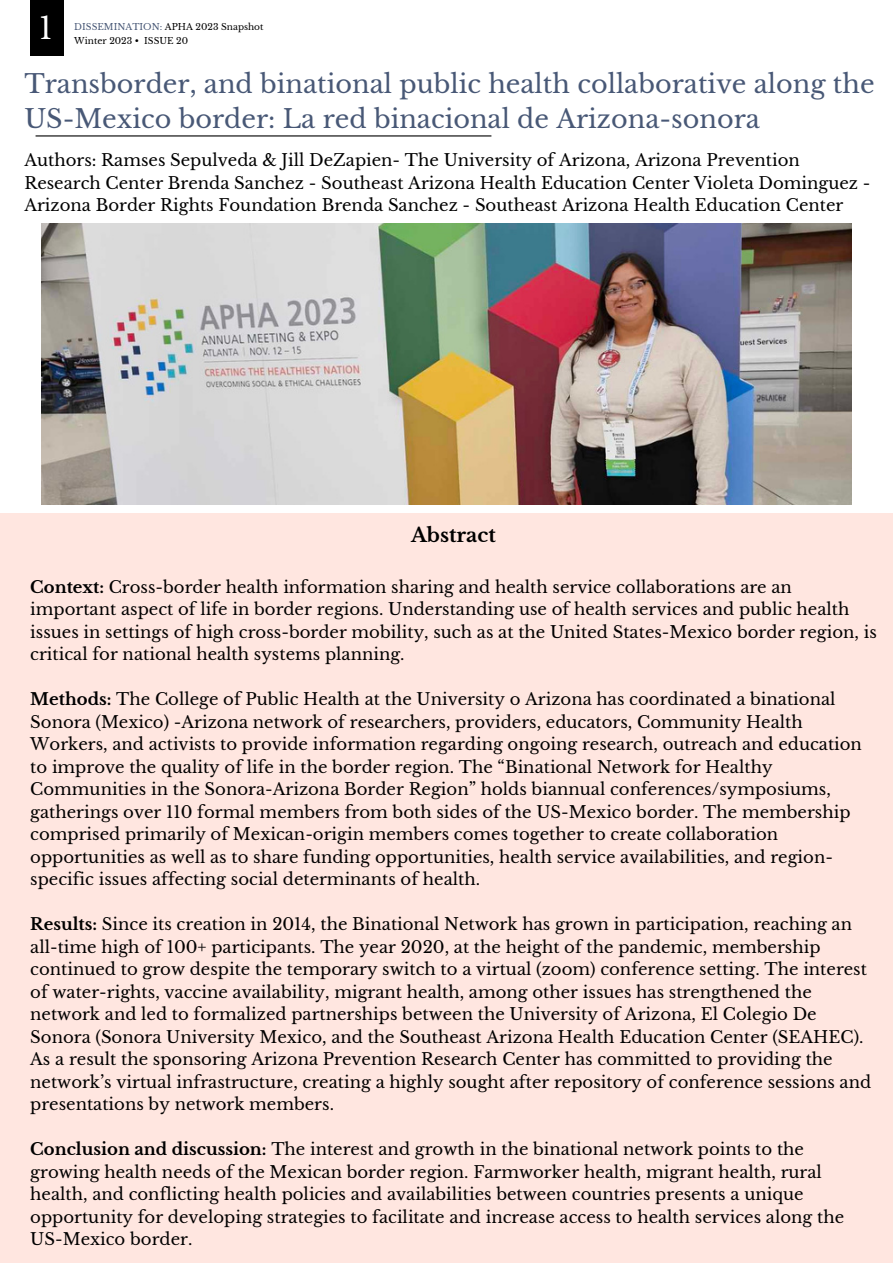
<style>
.page{position:relative;width:893px;height:1264px;background:#fff}
.page>*{position:absolute;margin:0;border:0;box-sizing:border-box;transform-origin:0 0}
.t1{font:30px "Libre Baskerville";color:#fff}
.t2{font:25.5px/34.8px "Libre Baskerville";color:#485876}
.t3{font:700 19.5px "Libre Baskerville";color:#000}
.t4{font:16.5px/22.5px "Libre Baskerville";color:#000}
.t5{font:9px "Libre Baskerville";color:#000}
.s1{color:#485876}
.s2{font-weight:700}
</style>
<div class="page">
<hr style="left:36px;top:135px;width:455px;height:1px;background:#000">
<div style="left:30px;top:0;width:33px;height:56px;background:#000"></div>
<div style="left:0;top:513px;width:892px;height:749px;background:#ffe6e0"></div>
<img style="left:41px;top:224px;width:810px;height:280px">
<p class="t1" style="left:39px;top:10px;width:15px">1</p>
<p class="t5" style="left:74px;top:21px;width:191px"><span class="s1">DISSEMINATION:</span> APHA 2023 Snapshot</p>
<p class="t5" style="left:74px;top:35px;width:115px">Winter 2023 • ISSUE 20</p>
<p class="t2" style="left:24px;top:67px;width:851px">Transborder, and binational public health collaborative along the<br>US-Mexico border: La red binacional de Arizona-sonora</p>
<p class="t4" style="left:24px;top:149px;width:847px">Authors: Ramses Sepulveda &amp; Jill DeZapien- The University of Arizona, Arizona Prevention<br>Research Center Brenda Sanchez - Southeast Arizona Health Education Center Violeta Dominguez -<br>Arizona Border Rights Foundation Brenda Sanchez - Southeast Arizona Health Education Center</p>
<p class="t3" style="left:411px;top:523px;width:86px">Abstract</p>
<p class="t4" style="left:30px;top:576px;width:848px"><span class="s2">Context:</span> Cross-border health information sharing and health service collaborations are an important aspect of life in border regions. Understanding use of health services and public health issues in settings of high cross-border mobility, such as at the United States-Mexico border region, is critical for national health systems planning.</p>
<p class="t4" style="left:30px;top:688px;width:833px"><span class="s2">Methods:</span> The College of Public Health at the University o Arizona has coordinated a binational Sonora (Mexico) -Arizona network of researchers, providers, educators, Community Health Workers, and activists to provide information regarding ongoing research, outreach and education to improve the quality of life in the border region. The “Binational Network for Healthy Communities in the Sonora-Arizona Border Region” holds biannual conferences/symposiums, gatherings over 110 formal members from both sides of the US-Mexico border. The membership comprised primarily of Mexican-origin members comes together to create collaboration opportunities as well as to share funding opportunities, health service availabilities, and region&shy;specific issues affecting social determinants of health.</p>
<p class="t4" style="left:30px;top:913px;width:842px"><span class="s2">Results:</span> Since its creation in 2014, the Binational Network has grown in participation, reaching an all-time high of 100+ participants. The year 2020, at the height of the pandemic, membership continued to grow despite the temporary switch to a virtual (zoom) conference setting. The interest of water-rights, vaccine availability, migrant health, among other issues has strengthened the network and led to formalized partnerships between the University of Arizona, El Colegio De Sonora (Sonora University Mexico, and the Southeast Arizona Health Education Center (SEAHEC).<br>As a result the sponsoring Arizona Prevention Research Center has committed to providing the network’s virtual infrastructure, creating a highly sought after repository of conference sessions and presentations by network members.</p>
<p class="t4" style="left:30px;top:1138px;width:815px"><span class="s2">Conclusion and discussion:</span> The interest and growth in the binational network points to the growing health needs of the Mexican border region. Farmworker health, migrant health, rural health, and conflicting health policies and availabilities between countries presents a unique opportunity for developing strategies to facilitate and increase access to health services along the US-Mexico border.</p>
</div>
